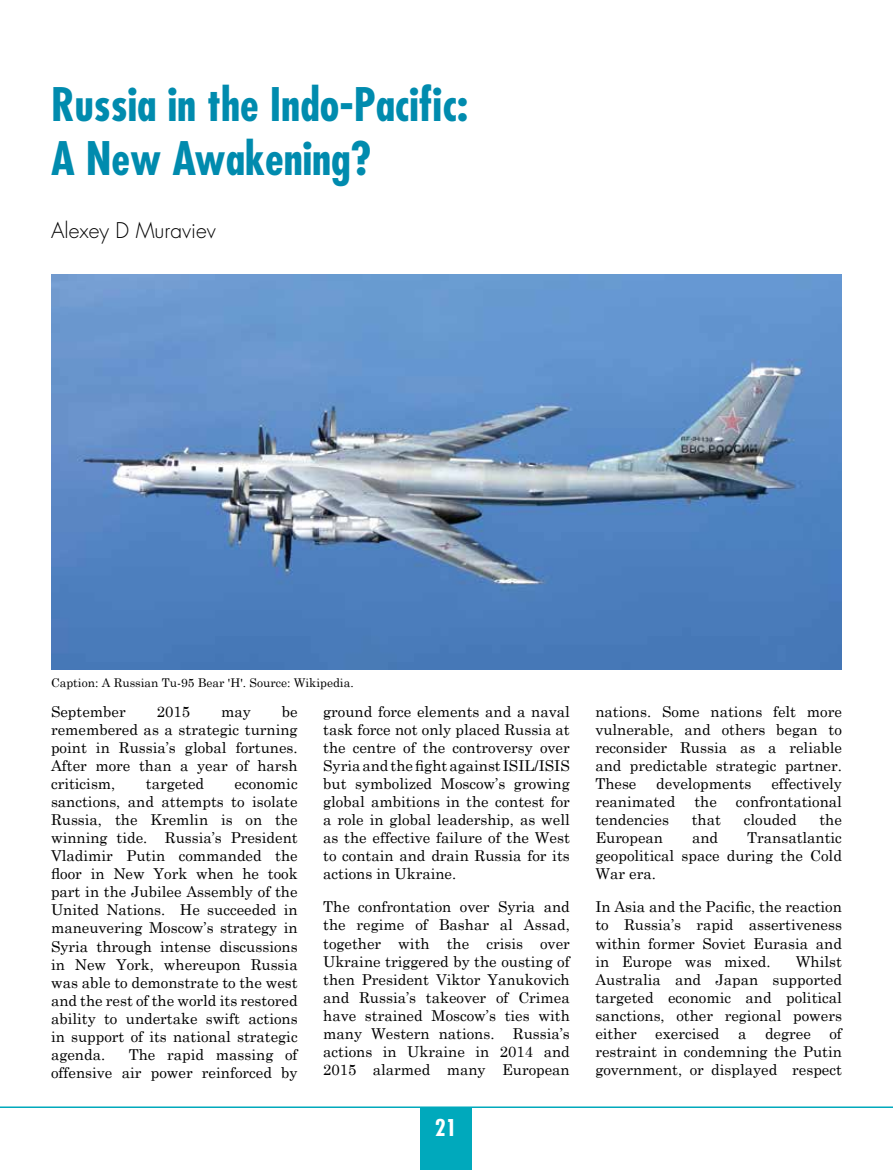
<style>
.page{position:relative;width:893px;height:1170px;background:#fff}
.page>*{position:absolute;margin:0;border:0;box-sizing:border-box;transform-origin:0 0}
.t1{font:700 condensed 45px/54px "Futura";color:#008bae}
.t2{font:700 condensed 22.5px "Futura";color:#fff}
.t3{font:300 21px "Futura";color:#000}
.t4{font:15px/18px "Century Schoolbook";color:#000;text-align:justify}
.t5{font:12px "Century Schoolbook";color:#000}
</style>
<div class="page">
<hr style="left:0;top:1106px;width:893px;height:1px;background:#00a9bc">
<div style="left:420px;top:1107px;width:51px;height:62px;background:#00a9bc"></div>
<img style="left:51px;top:274px;width:791px;height:395px">
<h1 class="t1" style="left:51px;top:77px;width:418px">Russia in the Indo-Pacific:<br>A New Awakening?</h1>
<h3 class="t3" style="left:51px;top:217px;width:166px">Alexey D Muraviev</h3>
<p class="t5" style="left:51px;top:675px;width:304px">Caption: A Russian Tu-95 Bear 'H'. Source: Wikipedia.</p>
<p class="t4" style="left:51px;top:702px;width:76px">September</p>
<p class="t4" style="left:157px;top:702px;width:35px">2015</p>
<p class="t4" style="left:221px;top:702px;width:31px">may</p>
<p class="t4" style="left:51px;top:702px;width:248px;text-indent:231px">be remembered as a strategic turning point in Russia’s global fortunes.<br>After more than a year of harsh criticism,</p>
<p class="t4" style="left:51px;top:774px;width:248px;text-indent:184px">economic sanctions, and attempts to isolate Russia, the Kremlin is on the winning tide. Russia’s President Vladimir Putin commanded the floor in New York when he took part in the Jubilee Assembly of the United Nations. He succeeded in maneuvering Moscow’s strategy in Syria through intense discussions in New York, whereupon Russia was able to demonstrate to the west and the rest of the world its restored ability to undertake swift actions in support of its national strategic agenda.</p>
<p class="t4" style="left:146px;top:774px;width:60px">targeted</p>
<p class="t4" style="left:51px;top:1044px;width:248px;text-align:right">The rapid massing of<br>offensive air power reinforced by</p>
<p class="t4" style="left:323px;top:702px;width:248px">ground force elements and a naval task force not only placed Russia at the centre of the controversy over Syria and the fight against ISIL/ISIS but symbolized Moscow’s growing global ambitions in the contest for a role in global leadership, as well as the effective failure of the West to contain and drain Russia for its actions in Ukraine.</p>
<p class="t4" style="left:323px;top:897px;width:248px">The confrontation over Syria and the regime of Bashar al Assad, together with the crisis over Ukraine triggered by the ousting of then President Viktor Yanukovich and Russia’s takeover of Crimea have strained Moscow’s ties with many Western nations. Russia’s actions in Ukraine in 2014 and 2015 alarmed many European</p>
<h2 class="t2" style="left:435px;top:1113px;width:24px">21</h2>
<p class="t4" style="left:595px;top:702px;width:248px">nations. Some nations felt more vulnerable, and others began to reconsider Russia as a reliable and predictable strategic partner.<br>These</p>
<p class="t4" style="left:656px;top:774px;width:97px">developments</p>
<p class="t4" style="left:771px;top:774px;width:72px">effectively</p>
<p class="t4" style="left:595px;top:792px;width:82px">reanimated</p>
<p class="t4" style="left:694px;top:792px;width:24px">the</p>
<p class="t4" style="left:736px;top:792px;width:108px">confrontational</p>
<p class="t4" style="left:595px;top:810px;width:75px">tendencies</p>
<p class="t4" style="left:692px;top:810px;width:31px">that</p>
<p class="t4" style="left:744px;top:810px;width:54px">clouded</p>
<p class="t4" style="left:819px;top:810px;width:24px">the</p>
<p class="t4" style="left:595px;top:828px;width:69px">European</p>
<p class="t4" style="left:692px;top:828px;width:28px">and</p>
<p class="t4" style="left:595px;top:828px;width:248px;text-indent:152px">Transatlantic geopolitical space during the Cold War era.</p>
<p class="t4" style="left:595px;top:897px;width:248px">In Asia and the Pacific, the reaction to Russia’s rapid assertiveness within former Soviet Eurasia and in Europe was mixed.</p>
<p class="t4" style="left:595px;top:951px;width:248px;text-indent:201px">Whilst Australia and Japan supported targeted economic and political sanctions, other regional powers either exercised a degree of restraint in condemning the Putin government, or displayed respect</p>
</div>
